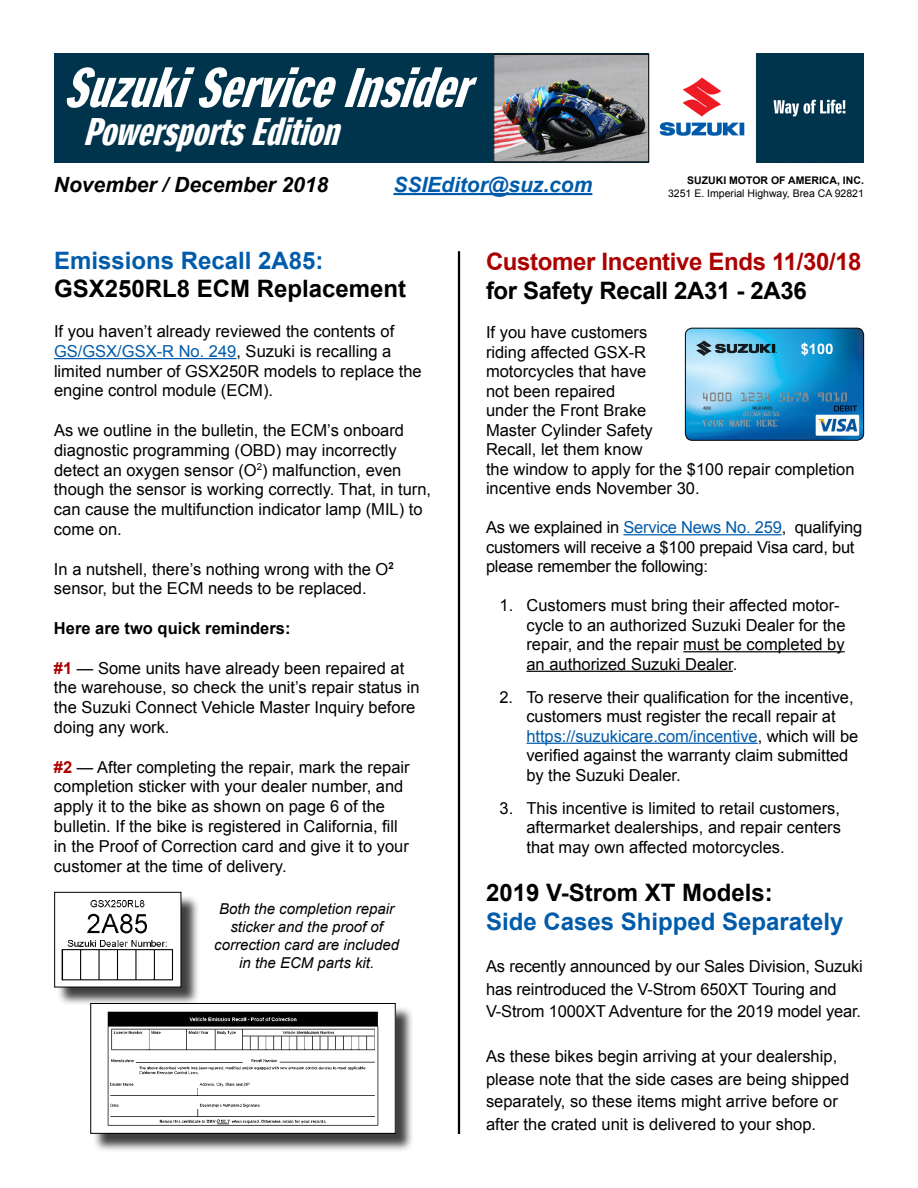
<style>
.page{position:relative;width:918px;height:1188px;background:#fff}
.page>*{position:absolute;margin:0;border:0;box-sizing:border-box;transform-origin:0 0}
.t1{font:italic 54px "Suzuki PRO Headline";color:#fff}
.t2{font:italic 37.5px "Suzuki PRO Headline";color:#fff}
.t3{font:700 24px "Arial";color:#000}
.t4{font:700 24px "Arial";color:#005baa}
.t5{font:700 24px "Arial";letter-spacing:-.015em;color:#ac0000}
.t6{font:italic 700 21px "Arial";color:#000}
.t7{font:italic 700 21px "Arial";color:#005baa}
.t8{font:16.5px/19.5px "Arial";color:#000}
.t9{font:700 16.5px "Arial";color:#000}
.t10{font:italic 15px/18px "Arial";color:#000;text-align:center}
.t11{font:10.5px "Arial";color:#000}
.t12{font:700 10.5px "Arial";color:#000}
.s1{color:#005baa}
.s2{font-weight:700;color:#ac0000}
</style>
<div class="page">
<img style="left:54px;top:54px;width:810px;height:108px">
<hr style="left:393px;top:193px;width:199px;height:2px;background:#005baa">
<hr style="left:54px;top:358px;width:182px;height:1px;background:#005baa">
<div style="left:56px;top:894px;width:144px;height:112px;background:#000;opacity:.75"></div>
<img style="left:56px;top:894px;width:123px;height:91px">
<div style="left:54px;top:892px;width:127px;height:95px;border:1px solid #000"></div>
<div style="left:92px;top:1006px;width:322px;height:146px;background:#000;opacity:.75"></div>
<img style="left:92px;top:1005px;width:302px;height:127px">
<div style="left:90px;top:1003px;width:306px;height:131px;border:1px solid #000"></div>
<hr style="left:458px;top:251px;width:2px;height:883px;background:#000">
<hr style="left:623px;top:534px;width:159px;height:1px;background:#005baa">
<hr style="left:683px;top:651px;width:162px;height:1px;background:#000">
<hr style="left:526px;top:671px;width:207px;height:1px;background:#000">
<hr style="left:526px;top:743px;width:232px;height:1px;background:#005baa">
<img style="left:685px;top:328px;width:179px;height:112px">
<div style="left:685px;top:328px;width:179px;height:113px;border:1px solid #000;border-radius:7px"></div>
<img style="left:495px;top:56px;width:152px;height:104px">
<div style="left:493px;top:54px;width:156px;height:108px;border:1px solid #000"></div>
<h1 class="t1" style="left:63px;top:55px;width:428px">SuzukiServiceInsider</h1>
<h2 class="t2" style="left:83px;top:109px;width:269px">PowersportsEdition</h2>
<p class="t6" style="left:54px;top:170px;width:276px">November / December 2018</p>
<p class="t7" style="left:393px;top:170px;width:201px">SSIEditor@suz.com</p>
<p class="t12" style="left:687px;top:173px;width:178px">SUZUKI MOTOR OF AMERICA, INC.</p>
<p class="t11" style="left:668px;top:186px;width:197px">3251 E. Imperial Highway, Brea CA 92821</p>
<h3 class="t4" style="left:54px;top:243px;width:271px">Emissions Recall 2A85:</h3>
<h3 class="t3" style="left:54px;top:272px;width:354px">GSX250RL8 ECM Replacement</h3>
<p class="t8" style="left:54px;top:321px;width:369px">If you haven’t already reviewed the contents of <span class="s1">GS/GSX/GSX-R No. 249</span>, Suzuki is recalling a limited number of GSX250R models to replace the engine control module (ECM).</p>
<p class="t8" style="left:54px;top:420px;width:379px">As we outline in the bulletin, the ECM’s onboard diagnostic programming (OBD) may incorrectly detect an oxygen sensor (O<sup>2</sup>) malfunction, even though the sensor is working correctly. That, in turn, can cause the multifunction indicator lamp (MIL) to come on.</p>
<p class="t8" style="left:54px;top:559px;width:341px">In a nutshell, there’s nothing wrong with the O<sup>2 </sup>sensor, but the ECM needs to be replaced.</p>
<p class="t9" style="left:54px;top:617px;width:238px">Here are two quick reminders:</p>
<p class="t8" style="left:54px;top:658px;width:367px"><span class="s2">#1</span> — Some units have already been repaired at the warehouse, so check the unit’s repair status in the Suzuki Connect Vehicle Master Inquiry before doing any work.</p>
<p class="t8" style="left:54px;top:757px;width:357px"><span class="s2">#2</span> — After completing the repair, mark the repair completion sticker with your dealer number, and apply it to the bike as shown on page 6 of the bulletin. If the bike is registered in California, fill in the Proof of Correction card and give it to your customer at the time of delivery.</p>
<p class="t10" style="left:214px;top:900px;width:187px">Both the completion repair sticker and the proof of correction card are included in the ECM parts kit.</p>
<h3 class="t5" style="left:486px;top:245px;width:377px">Customer Incentive Ends 11/30/18</h3>
<h3 class="t3" style="left:486px;top:273px;width:322px">for Safety Recall 2A31 - 2A36</h3>
<p class="t8" style="left:486px;top:322px;width:370px">If you have customers<br>riding affected GSX-R<br>motorcycles that have<br>not been repaired<br>under the Front Brake<br>Master Cylinder Safety<br>Recall, let them know<br>the window to apply for the $100 repair completion incentive ends November 30.</p>
<p class="t8" style="left:486px;top:517px;width:378px">As we explained in <span class="s1">Service News No. 259</span>, qualifying customers will receive a $100 prepaid Visa card, but please remember the following:</p>
<p class="t8" style="left:526px;top:595px;width:321px;text-indent:-27px">1. Customers must bring their affected motor&shy;cycle to an authorized Suzuki Dealer for the repair, and the repair must be completed by an authorized Suzuki Dealer.</p>
<p class="t8" style="left:526px;top:687px;width:333px;text-indent:-27px">2. To reserve their qualification for the incentive, customers must register the recall repair at <span class="s1">https://suzukicare.com/incentive</span>, which will be verified against the warranty claim submitted by the Suzuki Dealer.</p>
<p class="t8" style="left:526px;top:798px;width:316px;text-align:justify;text-indent:-27px">3. This incentive is limited to retail customers, aftermarket dealerships, and repair centers that may own affected motorcycles.</p>
<h3 class="t3" style="left:486px;top:876px;width:288px">2019 V-Strom XT Models:</h3>
<h3 class="t4" style="left:486px;top:904px;width:359px">Side Cases Shipped Separately</h3>
<p class="t8" style="left:486px;top:955px;width:378px;line-height:22.5px">As recently announced by our Sales Division, Suzuki has reintroduced the V-Strom 650XT Touring and<br>V-Strom 1000XT Adventure for the 2019 model year.</p>
<p class="t8" style="left:486px;top:1045px;width:365px;line-height:22.5px">As these bikes begin arriving at your dealership, please note that the side cases are being shipped separately, so these items might arrive before or after the crated unit is delivered to your shop.</p>
</div>
